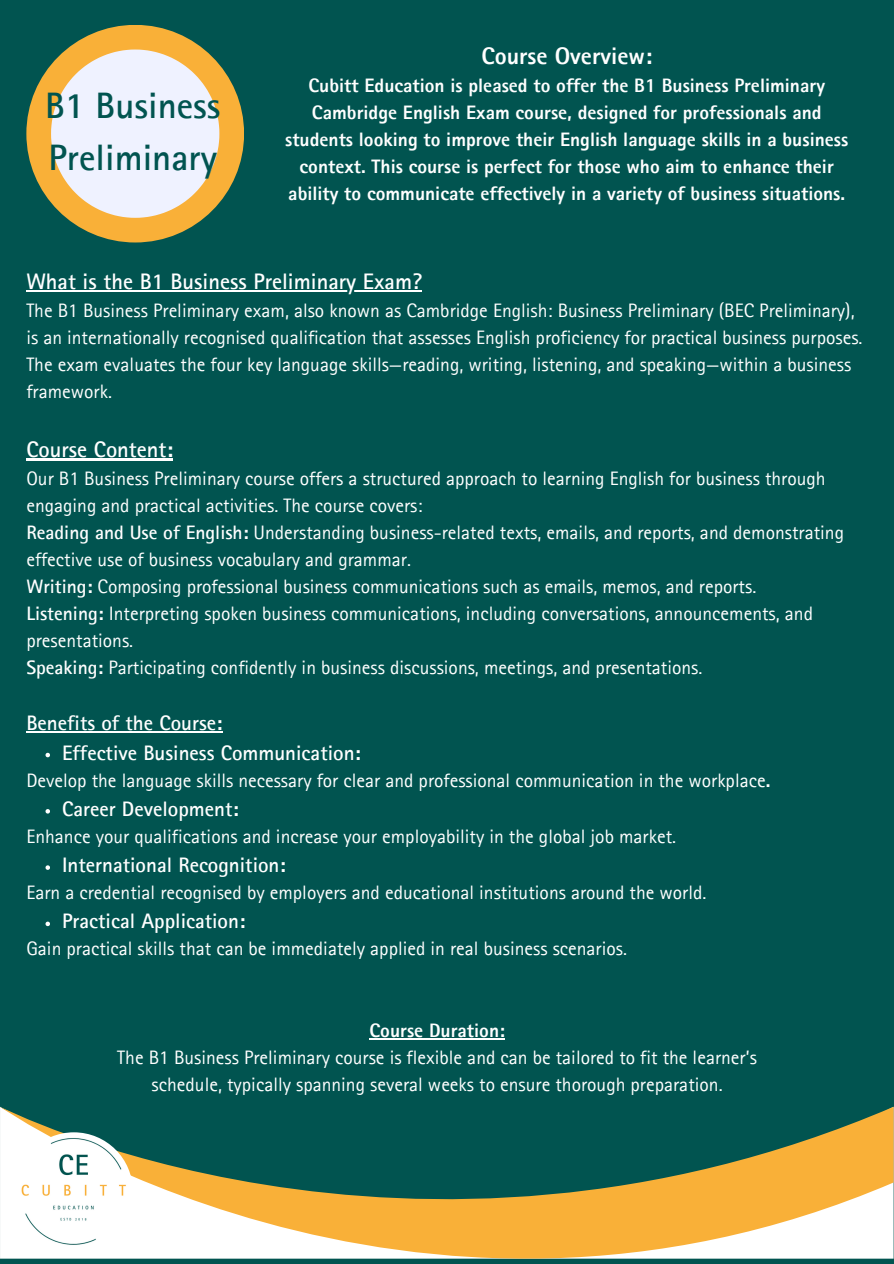
<style>
.page{position:relative;width:894px;height:1264px;background:#fff}
.page>*{position:absolute;margin:0;border:0;box-sizing:border-box;transform-origin:0 0}
.t1{font:700 36.9px/51.8px "Rotis Sans Serif Pro";color:#015450}
.t2{font:800 24px "Rotis Sans Serif Pro";color:#fff}
.t3{font:700 22.5px "Rotis Sans Serif Pro";color:#fff}
.t4{font:700 21px "Rotis Sans Serif Pro";color:#fff}
.t5{font:19.5px/27px "Rotis Sans Serif Pro";color:#fff}
.t6{font:800 19.5px/27px "Rotis Sans Serif Pro";color:#fff;text-align:center}
.s1{font-weight:700}
</style>
<div class="page">
<div style="left:0;top:0;width:893px;height:1263px;background:#015450"></div>
<svg style="left:0;top:1106px;width:893px;height:153px"></svg>
<div style="left:26px;top:25px;width:218px;height:217px;background:#f9b038;border-radius:50%"></div>
<svg style="left:51px;top:50px;width:168px;height:168px"></svg>
<img style="left:15px;top:1132px;width:118px;height:118px;border-radius:50%">
<hr style="left:26px;top:290px;width:396px;height:1px;background:#fff">
<hr style="left:26px;top:458px;width:147px;height:2px;background:#fff">
<hr style="left:26px;top:731px;width:196px;height:1px;background:#fff">
<svg style="left:45px;top:752px;width:5px;height:5px"></svg>
<svg style="left:45px;top:809px;width:5px;height:4px"></svg>
<svg style="left:45px;top:865px;width:5px;height:4px"></svg>
<svg style="left:45px;top:921px;width:5px;height:5px"></svg>
<hr style="left:369px;top:1038px;width:135px;height:1px;background:#fff">
<p class="t1" style="left:45px;top:85px;width:177px">B1 Business<br>Preliminary</p>
<p class="t2" style="left:481px;top:47px;width:172px">Course Overview:</p>
<p class="t6" style="left:285px;top:75px;width:564px">Cubitt Education is pleased to offer the B1 Business Preliminary Cambridge English Exam course, designed for professionals and students looking to improve their English language skills in a business context. This course is perfect for those who aim to enhance their ability to communicate effectively in a variety of business situations.</p>
<h1 class="t3" style="left:26px;top:273px;width:397px">What is the B1 Business Preliminary Exam?</h1>
<h2 class="t5" style="left:26px;top:300px;width:837px">The B1 Business Preliminary exam, also known as Cambridge English: Business Preliminary (BEC Preliminary), is an internationally recognised qualification that assesses English proficiency for practical business purposes.<br>The exam evaluates the four key language skills—reading, writing, listening, and speaking—within a business framework.</h2>
<p class="t3" style="left:26px;top:441px;width:148px">Course Content:</p>
<p class="t5" style="left:26px;top:467px;width:800px">Our B1 Business Preliminary course offers a structured approach to learning English for business through engaging and practical activities. The course covers:</p>
<p class="t5" style="left:26px;top:521px;width:819px"><span class="s1">Reading and Use of English:</span> Understanding business-related texts, emails, and reports, and demonstrating effective use of business vocabulary and grammar.</p>
<p class="t5" style="left:26px;top:575px;width:731px"><span class="s1">Writing:</span> Composing professional business communications such as emails, memos, and reports.</p>
<p class="t5" style="left:26px;top:602px;width:788px"><span class="s1">Listening:</span> Interpreting spoken business communications, including conversations, announcements, and presentations.</p>
<p class="t5" style="left:26px;top:656px;width:677px"><span class="s1">Speaking:</span> Participating confidently in business discussions, meetings, and presentations.</p>
<p class="t4" style="left:26px;top:715px;width:197px">Benefits of the Course:</p>
<p class="t4" style="left:62px;top:744px;width:300px">Effective Business Communication:</p>
<h2 class="t5" style="left:26px;top:769px;width:745px">Develop the language skills necessary for clear and professional communication in the workplace<span class="s1">.</span></h2>
<p class="t4" style="left:62px;top:801px;width:178px">Career Development:</p>
<p class="t5" style="left:26px;top:825px;width:651px">Enhance your qualifications and increase your employability in the global job market.</p>
<p class="t4" style="left:62px;top:857px;width:225px">International Recognition:</p>
<p class="t5" style="left:26px;top:881px;width:681px">Earn a credential recognised by employers and educational institutions around the world.</p>
<p class="t4" style="left:62px;top:913px;width:185px">Practical Application:</p>
<p class="t5" style="left:26px;top:938px;width:602px">Gain practical skills that can be immediately applied in real business scenarios.</p>
<p class="t6" style="left:369px;top:1019px;width:137px">Course Duration:</p>
<p class="t5" style="left:117px;top:1046px;width:641px;text-align:center">The B1 Business Preliminary course is flexible and can be tailored to fit the learner’s schedule, typically spanning several weeks to ensure thorough preparation.</p>
</div>
